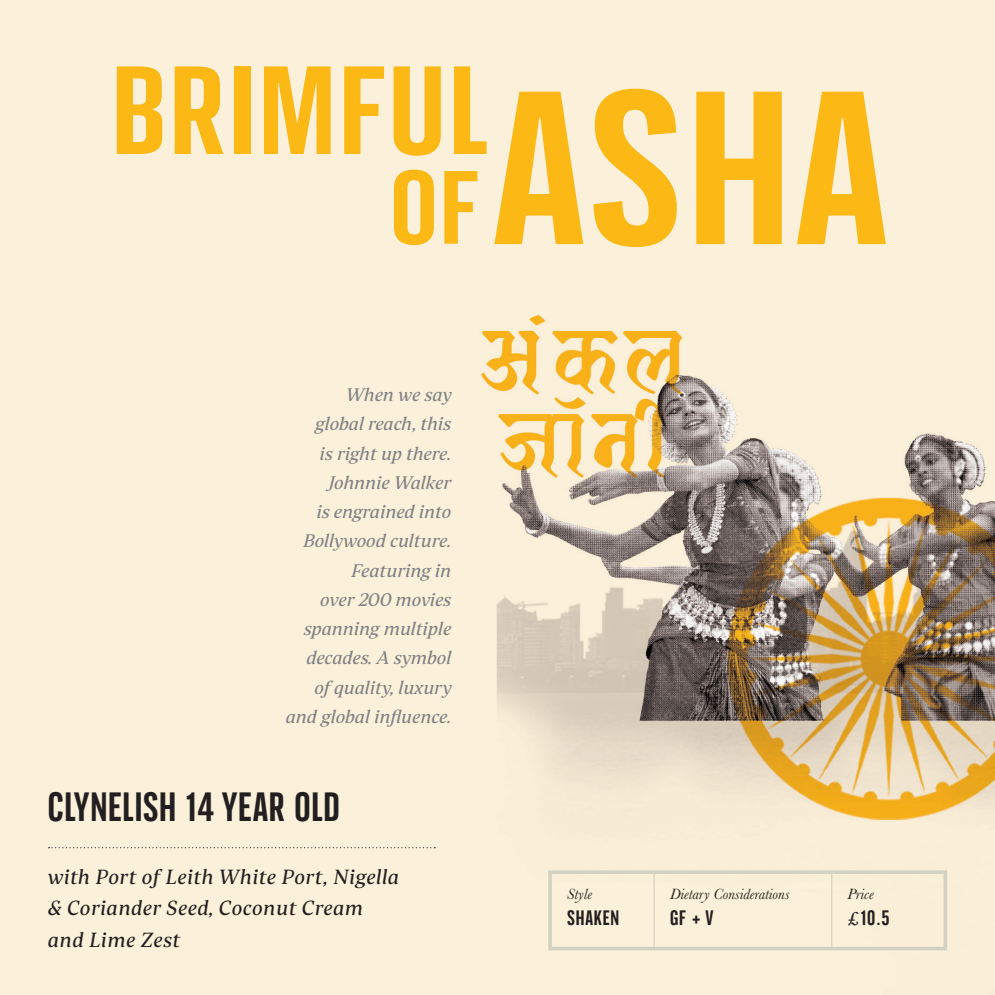
<style>
.page{position:relative;width:995px;height:995px;background:#fff}
.page>*{position:absolute;margin:0;border:0;box-sizing:border-box;transform-origin:0 0}
.t1{font:123.98px "Johnnie Walker Headline";letter-spacing:.02em;color:#fcb814;scale:1.15 1}
.t2{font:102.83px "Johnnie Walker Headline";color:#fcb814;scale:1.15 1}
.t3{font:40.5px "Johnnie Walker Headline";letter-spacing:.02em;color:#231f20}
.t4{font:20.7px "Johnnie Walker Headline";letter-spacing:.04em;color:#231f20}
.t5{font:italic 20.25px/31.5px "Johnnie Walker Serif";letter-spacing:.02em;color:#231f20}
.t6{font:italic 18px/29.2px "Johnnie Walker Serif";color:#808285;text-align:right}
.t7{font:italic 15.3px "Baskerville";color:#231f20}
.s1{font-size:215.78px}
</style>
<div class="page">
<img style="left:0;top:0;width:994px;height:994px">
<svg style="left:49px;top:847px;width:386px;height:1px"></svg>
<div style="left:548px;top:870px;width:399px;height:80px;border:4px solid #d2d1c2"></div>
<hr style="left:654px;top:871px;width:1px;height:78px;background:#d2d1c2">
<hr style="left:831px;top:871px;width:1px;height:78px;background:#d2d1c2">
<h1 class="t1" style="left:111px;top:34px;width:676px">BRIMFUL<span class="s1">ASHA</span></h1>
<h2 class="t2" style="left:390px;top:144px;width:78px">OF</h2>
<p class="t6" style="left:285px;top:380px;width:169px">When we say<br>global reach, this<br>is right up there.<br>Johnnie Walker<br>is engrained into<br>Bollywood culture.<br>Featuring in<br>over 200 movies spanning multiple decades. A symbol<br>of quality, luxury and global influence.</p>
<h3 class="t3" style="left:48px;top:782px;width:293px">CLYNELISH 14 YEAR OLD</h3>
<p class="t5" style="left:48px;top:861px;width:353px">with Port of Leith White Port, Nigella &amp; Coriander Seed, Coconut Cream and Lime Zest</p>
<p class="t7" style="left:567px;top:884px;width:26px">Style</p>
<p class="t4" style="left:567px;top:905px;width:54px">SHAKEN</p>
<p class="t7" style="left:670px;top:884px;width:121px">Dietary Considerations</p>
<p class="t4" style="left:670px;top:905px;width:45px">GF + V</p>
<p class="t7" style="left:848px;top:884px;width:28px">Price</p>
<p class="t4" style="left:848px;top:905px;width:43px"><sup>£</sup>10.5</p>
</div>
